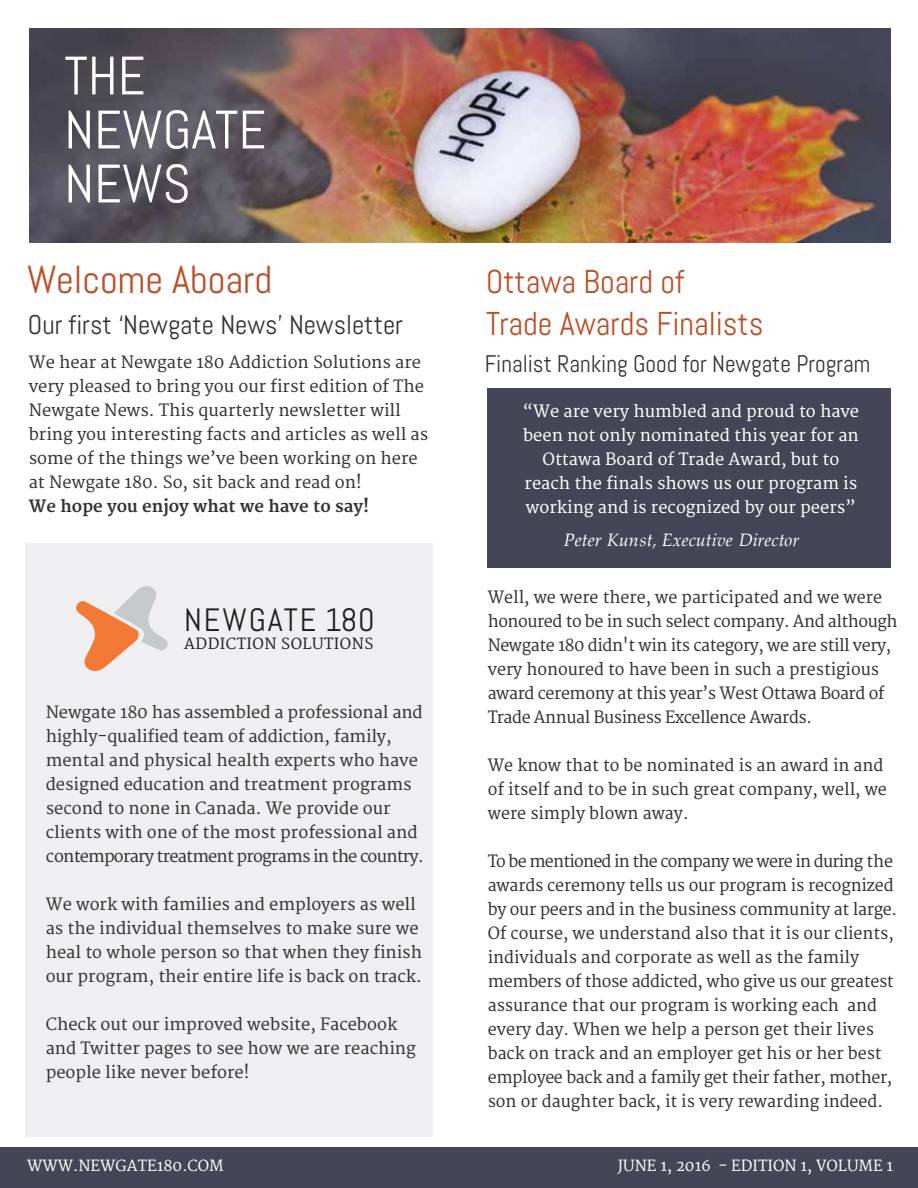
<style>
.page{position:relative;width:918px;height:1188px;background:#fff}
.page>*{position:absolute;margin:0;border:0;box-sizing:border-box;transform-origin:0 0}
.t1{font:54px/54px "Abel";color:#fff}
.t2{font:39px "Abel";color:#bd4e27}
.t3{font:33px/42px "Abel";color:#bd4e27}
.t4{font:32.25px "Abel";letter-spacing:.06em;color:#231f20}
.t5{font:27px "Abel";color:#333}
.t6{font:24px "Abel";color:#333}
.t7{font:italic 18px "Palatino Linotype";color:#fff}
.t8{font:16.5px/24px "Merriweather";color:#333}
.t9{font:16.5px/24px "Merriweather";letter-spacing:-.025em;color:#333}
.t10{font:16.5px/24px "Merriweather";color:#fff;text-align:center}
.t11{font:700 16.5px "Merriweather";color:#333}
.t12{font:15px "Merriweather";color:#fff}
.t13{font:15px "Merriweather";letter-spacing:.03em;color:#231f20}
</style>
<div class="page">
<div style="left:0;top:1148px;width:918px;height:40px;background:#444556"></div>
<img style="left:29px;top:28px;width:861px;height:215px">
<div style="left:488px;top:388px;width:403px;height:180px;background:#444556"></div>
<div style="left:26px;top:543px;width:408px;height:594px;background:#efeff1"></div>
<svg style="left:76px;top:586px;width:92px;height:85px"></svg>
<h1 class="t1" style="left:64px;top:49px;width:203px">THE<br>NEWGATE<br>NEWS</h1>
<h2 class="t2" style="left:27px;top:254px;width:246px">Welcome Aboard</h2>
<h3 class="t5" style="left:28px;top:308px;width:377px">Our first ‘Newgate News’ Newsletter</h3>
<p class="t8" style="left:29px;top:351px;width:401px">We hear at Newgate 180 Addiction Solutions are very pleased to bring you our first edition of The Newgate News. This quarterly newsletter will bring you interesting facts and articles as well as some of the things we’ve been working on here at Newgate 180. So, sit back and read on!</p>
<p class="t11" style="left:29px;top:497px;width:342px">We hope you enjoy what we have to say!</p>
<h3 class="t4" style="left:184px;top:599px;width:192px">NEWGATE 180</h3>
<p class="t13" style="left:184px;top:635px;width:191px">ADDICTION SOLUTIONS</p>
<p class="t8" style="left:46px;top:700px;width:379px">Newgate 180 has assembled a professional and highly-qualified team of addiction, family, mental and physical health experts who have designed education and treatment programs second to none in Canada. We provide our clients with one of the most professional and contemporary treatment programs in the country.</p>
<p class="t8" style="left:46px;top:893px;width:378px">We work with families and employers as well as the individual themselves to make sure we heal to whole person so that when they finish our program, their entire life is back on track.</p>
<p class="t8" style="left:46px;top:1013px;width:372px">Check out our improved website, Facebook and Twitter pages to see how we are reaching people like never before!</p>
<p class="t12" style="left:27px;top:1157px;width:198px">WWW.NEWGATE180.COM</p>
<h3 class="t3" style="left:486px;top:261px;width:279px">Ottawa Board of<br>Trade Awards Finalists</h3>
<h3 class="t6" style="left:485px;top:349px;width:387px">Finalist Ranking Good for Newgate Program</h3>
<p class="t10" style="left:523px;top:400px;width:338px">“We are very humbled and proud to have been not only nominated this year for an Ottawa Board of Trade Award, but to reach the finals shows us our program is working and is recognized by our peers”</p>
<p class="t7" style="left:564px;top:527px;width:237px">Peter Kunst, Executive Director</p>
<p class="t9" style="left:488px;top:586px;width:411px">Well, we were there, we participated and we were honoured to be in such select company. And although Newgate 180 didn't win its category, we are still very, very honoured to have been in such a prestigious award ceremony at this year’s West Ottawa Board of Trade Annual Business Excellence Awards.</p>
<p class="t8" style="left:488px;top:754px;width:401px">We know that to be nominated is an award in and of itself and to be in such great company, well, we were simply blown away.</p>
<p class="t8" style="left:488px;top:850px;width:411px">To be mentioned in the company we were in during the awards ceremony tells us our program is recognized by our peers and in the business community at large.<br>Of course, we understand also that it is our clients, individuals and corporate as well as the family members of those addicted, who give us our greatest assurance that our program is working each and every day. When we help a person get their lives back on track and an employer get his or her best employee back and a family get their father, mother, son or daughter back, it is very rewarding indeed.</p>
<p class="t12" style="left:618px;top:1157px;width:277px">JUNE 1, 2016 - EDITION 1, VOLUME 1</p>
</div>
